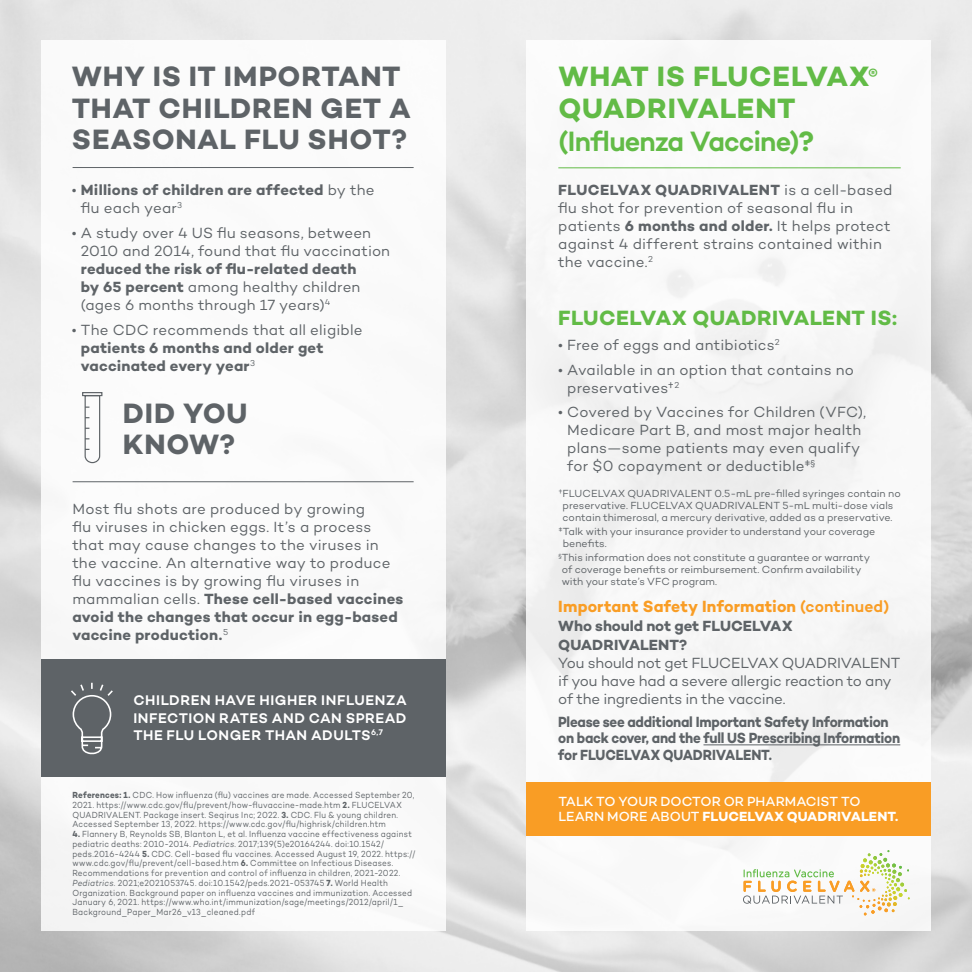
<style>
.page{position:relative;width:972px;height:972px;background:#fff}
.page>*{position:absolute;margin:0;border:0;box-sizing:border-box;transform-origin:0 0}
.t1{font:700 28.5px/31.5px "Campton";letter-spacing:.025em;color:#5e6367}
.t2{font:700 28.5px/32.2px "Campton";letter-spacing:.02em;color:#62bb46}
.t3{font:700 21px "Campton";letter-spacing:.015em;color:#62bb46}
.t4{font:700 16.5px "Campton";letter-spacing:.01em;color:#f99d25;scale:.96 1}
.t5{font:15px/18px "Campton";letter-spacing:.01em;color:#5e6367}
.t6{font:700 15px/16.5px "Campton";letter-spacing:-.01em;color:#5e6367;scale:.9 1}
.t7{font:15px/18px "Campton";letter-spacing:-.015em;color:#5e6367}
.t8{font:700 15px/18px "Campton";letter-spacing:.015em;color:#5e6367}
.t9{font:700 15px/18.8px "Campton";letter-spacing:-.01em;color:#5e6367}
.t10{font:600 14.25px/17.2px "Campton";letter-spacing:.03em;color:#fff;text-align:justify}
.t11{font:500 13.5px/15px "Campton";color:#fff}
.t12{font:10.5px/12px "Campton";color:#5e6367}
.t13{font:9px/9.8px "Campton";letter-spacing:.025em;color:#5e6367;scale:.9 1}
.s1{font-weight:400}
.s2{font-weight:700}
.s3{font-style:italic}
.s4{font-weight:600}
</style>
<div class="page">
<div style="left:526px;top:40px;width:405px;height:892px;background:#f8f8f8"></div>
<hr style="left:73px;top:167px;width:341px;height:1px;background:#5e6367">
<div style="left:41px;top:659px;width:405px;height:118px;background:#5e6367"></div>
<svg style="left:71px;top:682px;width:42px;height:73px"></svg>
<div style="left:526px;top:782px;width:405px;height:54px;background:#f99d25"></div>
<hr style="left:704px;top:744px;width:196px;height:1px;background:#5e6367">
<hr style="left:558px;top:167px;width:343px;height:1px;background:#62bb46">
<svg style="left:743px;top:850px;width:167px;height:65px"></svg>
<hr style="left:73px;top:481px;width:341px;height:1px;background:#5e6367">
<div style="left:82px;top:392px;width:20px;height:4px;border:1px solid #5e6367"></div>
<svg style="left:83px;top:394px;width:18px;height:70px"></svg>
<h1 class="t1" style="left:72px;top:60px;width:341px">WHY IS IT IMPORTANT<br>THAT CHILDREN GET A<br>SEASONAL FLU SHOT?</h1>
<h3 class="t8" style="left:81px;top:181px;width:295px;text-indent:-9px"><span class="s1">•</span> Millions of children are affected <span class="s1">by the flu each year</span><sup>3</sup></h3>
<h3 class="t5" style="left:81px;top:224px;width:311px;text-indent:-9px">• A study over 4 US flu seasons, between<br>2010 and 2014, found that flu vaccination</h3>
<h3 class="t5" style="left:81px;top:260px;width:281px"><span class="s2">reduced the risk of flu-related death by 65 percent</span> among healthy children (ages 6 months through 17 years)<sup>4</sup></h3>
<h3 class="t5" style="left:72px;top:320px;width:292px">• The CDC recommends that all eligible</h3>
<h3 class="t8" style="left:81px;top:338px;width:244px">patients 6 months and older get vaccinated every year<sup>3</sup></h3>
<h1 class="t1" style="left:123px;top:397px;width:126px">DID YOU<br>KNOW?</h1>
<p class="t5" style="left:72px;top:499px;width:333px">Most flu shots are produced by growing<br>flu viruses in chicken eggs. It’s a process that may cause changes to the viruses in the vaccine. An alternative way to produce flu vaccines is by growing flu viruses in mammalian cells. <span class="s2">These cell-based vaccines avoid the changes that occur in egg-based vaccine production.</span><sup>5</sup></p>
<h3 class="t10" style="left:133px;top:692px;width:275px">CHILDREN HAVE HIGHER INFLUENZA INFECTION RATES AND CAN SPREAD THE FLU LONGER THAN ADULTS<sup>6,7</sup></h3>
<p class="t13" style="left:72px;top:790px;width:382px"><span class="s2">References: 1.</span> CDC. How influenza (flu) vaccines are made. Accessed September 20, 2021. https://www.cdc.gov/flu/prevent/how-fluvaccine-made.htm <span class="s2">2.</span> FLUCELVAX QUADRIVALENT. Package insert. Seqirus Inc; 2022. <span class="s2">3.</span> CDC. Flu &amp; young children.<br>Accessed September 13, 2022. https://www.cdc.gov/flu/highrisk/children.htm</p>
<p class="t13" style="left:72px;top:829px;width:383px"><span class="s2">4.</span> Flannery B, Reynolds SB, Blanton L, et al. Influenza vaccine effectiveness against pediatric deaths: 2010-2014. <span class="s3">Pediatrics</span>. 2017;139(5)e20164244. doi:10.1542/ peds.2016-4244 <span class="s2">5.</span> CDC. Cell-based flu vaccines. Accessed August 19, 2022. https:// www.cdc.gov/flu/prevent/cell-based.htm <span class="s2">6.</span> Committee on Infectious Diseases.<br>Recommendations for prevention and control of influenza in children, 2021-2022.<br><span class="s3">Pediatrics.</span> 2021;e2021053745. doi:10.1542/peds.2021-053745 <span class="s2">7.</span> World Health Organization. Background paper on influenza vaccines and immunization. Accessed January 6, 2021. https://www.who.int/immunization/sage/meetings/2012/april/1_ Background_Paper_Mar26_v13_cleaned.pdf</p>
<h1 class="t2" style="left:558px;top:60px;width:321px">WHAT IS FLUCELVAX<sup>®<br></sup>QUADRIVALENT <span class="s4">(Influenza Vaccine)</span>?</h1>
<h3 class="t5" style="left:558px;top:181px;width:336px"><span class="s2">FLUCELVAX QUADRIVALENT</span> is a cell-based flu shot for prevention of seasonal flu in patients <span class="s2">6 months and older.</span> It helps protect against 4 different strains contained within the vaccine.<sup>2</sup></h3>
<h2 class="t3" style="left:558px;top:305px;width:341px">FLUCELVAX QUADRIVALENT IS:</h2>
<h3 class="t5" style="left:558px;top:335px;width:223px">• Free of eggs and antibiotics<sup>2</sup></h3>
<h3 class="t5" style="left:567px;top:360px;width:288px;text-indent:-9px">• Available in an option that contains no preservatives†<sup>2</sup></h3>
<h3 class="t5" style="left:567px;top:403px;width:300px;text-indent:-9px">• Covered by Vaccines for Children (VFC), Medicare Part B, and most major health plans—some patients may even qualify for $0 copayment or deductible‡<sup>§</sup></h3>
<p class="t12" style="left:558px;top:487px;width:344px;text-align:center">†FLUCELVAX QUADRIVALENT 0.5-mL pre-filled syringes contain no preservative. FLUCELVAX QUADRIVALENT 5-mL multi-dose vials contain thimerosal, a mercury derivative, added as a preservative.</p>
<p class="t12" style="left:563px;top:525px;width:314px;text-indent:-4px">‡Talk with your insurance provider to understand your coverage benefits.</p>
<p class="t12" style="left:562px;top:551px;width:310px;text-indent:-3px"><sup>§</sup>This information does not constitute a guarantee or warranty of coverage benefits or reimbursement. Confirm availability with your state’s VFC program.</p>
<h3 class="t4" style="left:558px;top:596px;width:346px">Important Safety Information <span class="s4">(continued)</span></h3>
<h3 class="t9" style="left:558px;top:616px;width:236px">Who should not get FLUCELVAX<br>QUADRIVALENT?</h3>
<h3 class="t7" style="left:558px;top:653px;width:344px">You should not get FLUCELVAX QUADRIVALENT if you have had a severe allergic reaction to any of the ingredients in the vaccine.</h3>
<h3 class="t6" style="left:558px;top:713px;width:382px">Please see additional Important Safety Information on back cover, and the full US Prescribing Information for FLUCELVAX QUADRIVALENT.</h3>
<h3 class="t11" style="left:558px;top:793px;width:342px">TALK TO YOUR DOCTOR OR PHARMACIST TO<br>LEARN MORE ABOUT <span class="s2">FLUCELVAX QUADRIVALENT.</span></h3>
</div>
